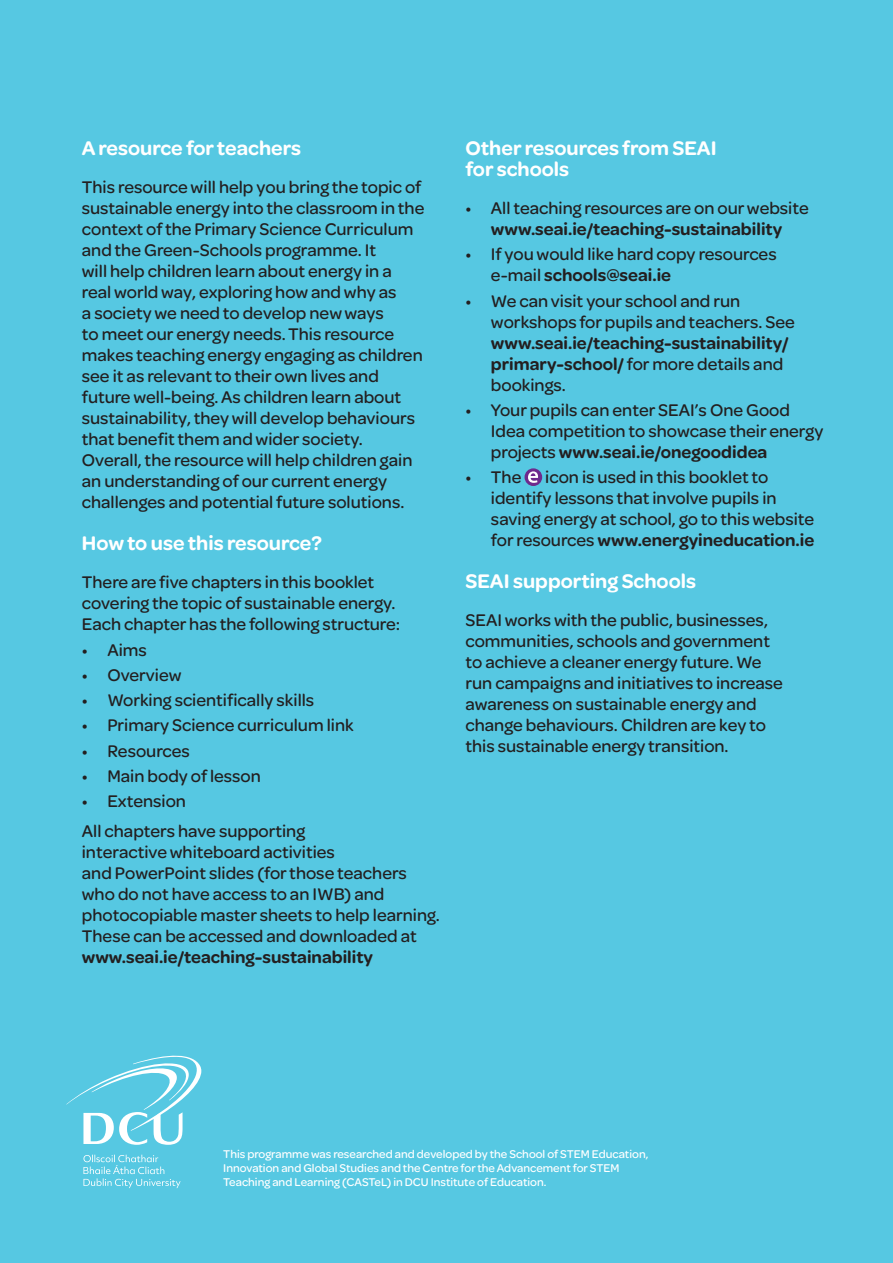
<style>
.page{position:relative;width:893px;height:1263px;background:#56c8e2}
.page>*{position:absolute;margin:0;border:0;box-sizing:border-box;transform-origin:0 0}
.t1{font:600 21px/21px "Omnes";color:#fff}
.t2{font:500 18px/21px "Omnes";color:#231f20}
.t3{font:600 18px/21px "Omnes";color:#231f20}
.t4{font:500 12px/13.8px "Omnes";color:#fff}
.s1{font-weight:600}
.s2{font-weight:500}
</style>
<div class="page">
<svg style="left:83px;top:1155px;width:98px;height:33px"></svg>
<svg style="left:66px;top:1056px;width:135px;height:89px"></svg>
<div style="left:524px;top:468px;width:18px;height:18px;background:#6e2a8d;border-radius:50%"></div>
<svg style="left:528px;top:471px;width:10px;height:12px"></svg>
<p class="t1" style="left:82px;top:136px;width:221px">A resource for teachers</p>
<p class="t2" style="left:82px;top:175px;width:344px">This resource will help you bring the topic of sustainable energy into the classroom in the context of the Primary Science Curriculum and the Green-Schools programme. It<br>will help children learn about energy in a real world way, exploring how and why as<br>a society we need to develop new ways<br>to meet our energy needs. This resource makes teaching energy engaging as children see it as relevant to their own lives and future well-being. As children learn about sustainability, they will develop behaviours that benefit them and wider society.<br>Overall, the resource will help children gain an understanding of our current energy challenges and potential future solutions.</p>
<p class="t1" style="left:82px;top:531px;width:242px">How to use this resource?</p>
<p class="t2" style="left:82px;top:571px;width:320px">There are five chapters in this booklet covering the topic of sustainable energy.<br>Each chapter has the following structure:</p>
<p class="t2" style="left:82px;top:638px;width:66px">• Aims</p>
<p class="t2" style="left:82px;top:663px;width:101px">• Overview</p>
<p class="t2" style="left:82px;top:688px;width:234px">• Working scientifically skills</p>
<p class="t2" style="left:82px;top:714px;width:273px">• Primary Science curriculum link</p>
<p class="t2" style="left:82px;top:739px;width:110px">• Resources</p>
<p class="t2" style="left:82px;top:764px;width:181px">• Main body of lesson</p>
<p class="t2" style="left:82px;top:785px;width:225px;line-height:29.5px">• Extension<br>All chapters have supporting</p>
<p class="t2" style="left:82px;top:840px;width:360px">interactive whiteboard activities<br>and PowerPoint slides (for those teachers who do not have access to an IWB) and photocopiable master sheets to help learning.<br>These can be accessed and downloaded at</p>
<p class="t3" style="left:82px;top:945px;width:293px">www.seai.ie/teaching-sustainability</p>
<p class="t1" style="left:465px;top:136px;width:253px">Other resources from SEAI for schools</p>
<p class="t2" style="left:465px;top:196px;width:345px">• All teaching resources are on our website</p>
<p class="t3" style="left:491px;top:217px;width:293px">www.seai.ie/teaching-sustainability</p>
<p class="t2" style="left:491px;top:243px;width:287px;text-indent:-26px">• If you would like hard copy resources e-mail <span class="s1">schools@seai.ie</span></p>
<p class="t2" style="left:491px;top:289px;width:305px;text-indent:-26px">• We can visit your school and run workshops for pupils and teachers. See</p>
<p class="t3" style="left:491px;top:331px;width:299px">www.seai.ie/teaching-sustainability/ primary-school/ <span class="s2">for more details and bookings.</span></p>
<p class="t2" style="left:491px;top:398px;width:334px;text-indent:-26px">• Your pupils can enter SEAI’s One Good<br>Idea competition to showcase their energy projects <span class="s1">www.seai.ie/onegoodidea</span></p>
<p class="t2" style="left:465px;top:465px;width:57px">• The</p>
<p class="t2" style="left:491px;top:465px;width:325px;text-indent:54px">icon is used in this booklet to identify lessons that involve pupils in saving energy at school, go to this website for resources <span class="s1">www.energyineducation.ie</span></p>
<p class="t1" style="left:465px;top:569px;width:232px">SEAI supporting Schools</p>
<p class="t2" style="left:465px;top:609px;width:319px">SEAI works with the public, businesses, communities, schools and government to achieve a cleaner energy future. We run campaigns and initiatives to increase awareness on sustainable energy and change behaviours. Children are key to this sustainable energy transition.</p>
<p class="t4" style="left:223px;top:1146px;width:427px">This programme was researched and developed by the School of STEM Education,<br>Innovation and Global Studies and the Centre for the Advancement for STEM<br>Teaching and Learning (CASTeL) in DCU Institute of Education.</p>
</div>
